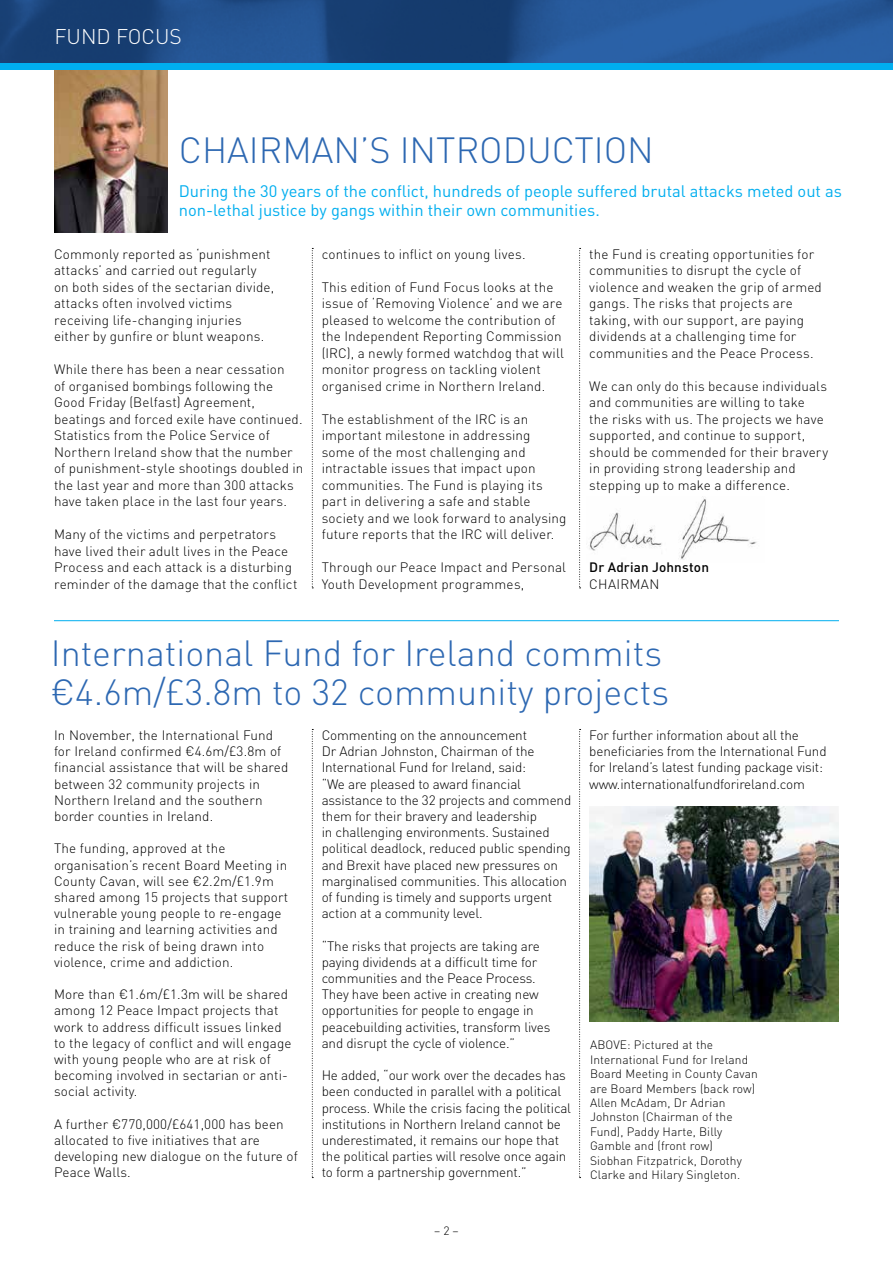
<style>
.page{position:relative;width:893px;height:1263px;background:#fff}
.page>*{position:absolute;margin:0;border:0;box-sizing:border-box;transform-origin:0 0}
.t1{font:300 36px/39px "DIN";color:#2d68b2}
.t2{font:300 21px "DIN";color:#fff}
.t3{font:16.5px/19.8px "DIN";color:#00aeef}
.t4{font:300 13.5px/16.5px "DIN";letter-spacing:.01em;color:#000}
.t5{font:300 13.5px/16.2px "DIN";letter-spacing:-.01em;color:#000}
.t6{font:500 13.5px "DIN";letter-spacing:.01em;color:#000}
.t7{font:300 13.5px "DIN";letter-spacing:.035em;color:#000}
.t8{font:300 12px/14.4px "DIN";letter-spacing:.01em;color:#000}
.s1{font-family:"DIN Euro";font-weight:400}
</style>
<div class="page">
<img style="left:589px;top:496px;width:168px;height:64px">
<img style="left:54px;top:70px;width:114px;height:162px">
<img style="left:0;top:0;width:893px;height:64px">
<svg style="left:312px;top:729px;width:1px;height:449px"></svg>
<svg style="left:579px;top:729px;width:2px;height:449px"></svg>
<hr style="left:54px;top:620px;width:785px;height:1px;background:#00aeef">
<svg style="left:312px;top:248px;width:1px;height:340px"></svg>
<svg style="left:579px;top:248px;width:2px;height:340px"></svg>
<div style="left:0;top:64px;width:893px;height:6px;background:#00aeef"></div>
<img style="left:589px;top:807px;width:250px;height:214px">
<h2 class="t2" style="left:55px;top:24px;width:129px">FUND FOCUS</h2>
<h1 class="t1" style="left:179px;top:130px;width:476px">CHAIRMAN’S INTRODUCTION</h1>
<p class="t3" style="left:179px;top:180px;width:665px">During the 30 years of the conflict, hundreds of people suffered brutal attacks meted out as non-lethal justice by gangs within their own communities.</p>
<p class="t4" style="left:54px;top:246px;width:222px">Commonly reported as ‘punishment attacks’ and carried out regularly on both sides of the sectarian divide, attacks often involved victims receiving life-changing injuries either by gunfire or blunt weapons.</p>
<p class="t4" style="left:54px;top:361px;width:251px">While there has been a near cessation<br>of organised bombings following the Good Friday (Belfast) Agreement, beatings and forced exile have continued.<br>Statistics from the Police Service of Northern Ireland show that the number of punishment-style shootings doubled in the last year and more than 300 attacks have taken place in the last four years.</p>
<p class="t4" style="left:54px;top:526px;width:245px">Many of the victims and perpetrators have lived their adult lives in the Peace Process and each attack is a disturbing reminder of the damage that the conflict</p>
<p class="t4" style="left:322px;top:246px;width:206px">continues to inflict on young lives.</p>
<p class="t4" style="left:322px;top:279px;width:244px">This edition of Fund Focus looks at the issue of ‘Removing Violence’ and we are pleased to welcome the contribution of the Independent Reporting Commission (IRC), a newly formed watchdog that will monitor progress on tackling violent organised crime in Northern Ireland.</p>
<p class="t4" style="left:322px;top:411px;width:246px">The establishment of the IRC is an important milestone in addressing some of the most challenging and intractable issues that impact upon communities. The Fund is playing its part in delivering a safe and stable society and we look forward to analysing future reports that the IRC will deliver.</p>
<p class="t4" style="left:322px;top:559px;width:246px">Through our Peace Impact and Personal<br>Youth Development programmes,</p>
<p class="t4" style="left:589px;top:246px;width:234px">the Fund is creating opportunities for communities to disrupt the cycle of violence and weaken the grip of armed gangs. The risks that projects are taking, with our support, are paying dividends at a challenging time for communities and the Peace Process.</p>
<p class="t4" style="left:589px;top:378px;width:240px">We can only do this because individuals and communities are willing to take<br>the risks with us. The projects we have supported, and continue to support, should be commended for their bravery in providing strong leadership and stepping up to make a difference.</p>
<p class="t6" style="left:589px;top:559px;width:121px">Dr Adrian Johnston</p>
<p class="t7" style="left:589px;top:576px;width:72px">CHAIRMAN</p>
<h1 class="t1" style="left:51px;top:633px;width:620px">International Fund for Ireland commits<br><span class="s1">1</span>4.6m/£3.8m to 32 community projects</h1>
<p class="t4" style="left:54px;top:727px;width:236px">In November, the International Fund for Ireland confirmed <span class="s1">1</span>4.6m/£3.8m of financial assistance that will be shared between 32 community projects in Northern Ireland and the southern border counties in Ireland.</p>
<p class="t4" style="left:54px;top:840px;width:236px">The funding, approved at the organisation’s recent Board Meeting in County Cavan, will see <span class="s1">1</span>2.2m/£1.9m shared among 15 projects that support vulnerable young people to re-engage in training and learning activities and reduce the risk of being drawn into violence, crime and addiction.</p>
<p class="t4" style="left:54px;top:986px;width:239px">More than <span class="s1">1</span>1.6m/£1.3m will be shared among 12 Peace Impact projects that work to address difficult issues linked to the legacy of conflict and will engage with young people who are at risk of becoming involved in sectarian or anti&shy;social activity.</p>
<p class="t4" style="left:54px;top:1116px;width:245px">A further <span class="s1">1</span>770,000/£641,000 has been allocated to five initiatives that are developing new dialogue on the future of<br>Peace Walls.</p>
<p class="t5" style="left:322px;top:727px;width:251px">Commenting on the announcement<br>Dr Adrian Johnston, Chairman of the International Fund for Ireland, said:<br>“We are pleased to award financial assistance to the 32 projects and commend them for their bravery and leadership<br>in challenging environments. Sustained political deadlock, reduced public spending and Brexit have placed new pressures on marginalised communities. This allocation of funding is timely and supports urgent action at a community level.</p>
<p class="t5" style="left:322px;top:937px;width:230px">“The risks that projects are taking are paying dividends at a difficult time for communities and the Peace Process.<br>They have been active in creating new opportunities for people to engage in peacebuilding activities, transform lives and disrupt the cycle of violence.”</p>
<p class="t5" style="left:322px;top:1067px;width:251px">He added, “our work over the decades has been conducted in parallel with a political process. While the crisis facing the political institutions in Northern Ireland cannot be underestimated, it remains our hope that the political parties will resolve once again to form a partnership government.”</p>
<p class="t8" style="left:434px;top:1223px;width:26px">– 2 –</p>
<p class="t5" style="left:589px;top:727px;width:239px">For further information about all the beneficiaries from the International Fund for Ireland’s latest funding package visit: www.internationalfundforireland.com</p>
<p class="t8" style="left:590px;top:1038px;width:169px">ABOVE: Pictured at the<br>International Fund for Ireland<br>Board Meeting in County Cavan are Board Members (back row)<br>Allen McAdam, Dr Adrian<br>Johnston (Chairman of the<br>Fund), Paddy Harte, Billy<br>Gamble and (front row)<br>Siobhan Fitzpatrick, Dorothy<br>Clarke and Hilary Singleton.</p>
</div>
